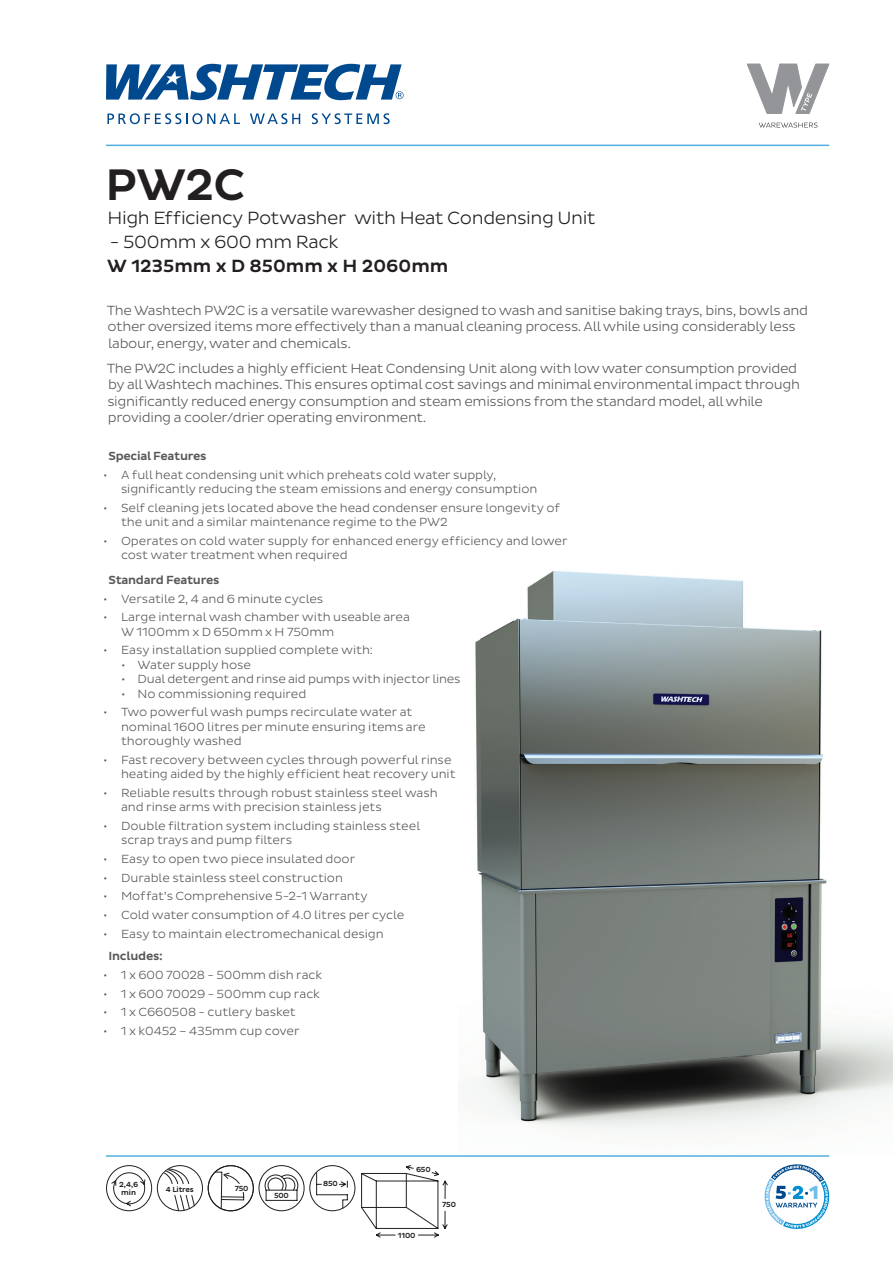
<style>
.page{position:relative;width:893px;height:1263px;background:#fff}
.page>*{position:absolute;margin:0;border:0;box-sizing:border-box;transform-origin:0 0}
.Body_-_Neo_light_9pt{font:500 45px "Pluto Sans";color:#231f20}
.Body_-_Neo_light_9pt-2{font:300 18px "Pluto Sans";letter-spacing:-.025em;color:#231f20}
.Body_-_Neo_light_9pt-3{font:500 18px "Pluto Sans";color:#231f20}
.Body_-_Neo_light_9pt-4{font:300 13.5px/16.5px "Pluto Sans";letter-spacing:-.025em;color:#57585a}
.Body_-_Neo_light_9pt-5{font:300 12px/14.4px "Pluto Sans";letter-spacing:-.005em;color:#57585a}
.Body_-_Neo_light_11p{font:300 12px "Pluto Sans";letter-spacing:-.005em;color:#57585a}
.Body_-_Neo_light_9pt-6{font:500 12px "Pluto Sans";letter-spacing:-.025em;color:#57585a}
.Body_-_Neo_light_11p-2{font:500 12px "Pluto Sans";letter-spacing:-.02em;color:#57585a}
.t1{font:500 7.5px "Pluto Sans";letter-spacing:-.03em;color:#231f20}
</style>
<div class="page">
<img style="left:468px;top:571px;width:425px;height:562px">
<svg style="left:107px;top:113px;width:133px;height:11px"></svg>
<svg style="left:250px;top:113px;width:50px;height:11px"></svg>
<svg style="left:312px;top:113px;width:78px;height:11px"></svg>
<svg style="left:106px;top:64px;width:298px;height:36px"></svg>
<hr style="left:106px;top:1155px;width:723px;height:2px;background:#52afdf">
<hr style="left:106px;top:145px;width:723px;height:1px;background:#52afdf">
<svg style="left:764px;top:1164px;width:66px;height:65px"></svg>
<svg style="left:746px;top:64px;width:84px;height:50px"></svg>
<svg style="left:759px;top:123px;width:58px;height:5px"></svg>
<div style="left:106px;top:1165px;width:46px;height:46px;border:1px solid #231f20;border-radius:50%"></div>
<svg style="left:110px;top:1172px;width:36px;height:35px"></svg>
<svg style="left:158px;top:1166px;width:39px;height:45px"></svg>
<div style="left:157px;top:1165px;width:46px;height:46px;border:1px solid #231f20;border-radius:50%"></div>
<div style="left:207px;top:1165px;width:47px;height:46px;border:1px solid #231f20;border-radius:50%"></div>
<svg style="left:211px;top:1171px;width:34px;height:40px"></svg>
<svg style="left:258px;top:1165px;width:190px;height:73px"></svg>
<div style="left:361px;top:1173px;width:46px;height:35px;border:1px solid #231f20"></div>
<p class="Body_-_Neo_light_9pt" style="left:106px;top:159px;width:141px">PW2C</p>
<p class="Body_-_Neo_light_9pt-2" style="left:108px;top:207px;width:489px">High Efficiency Potwasher with Heat Condensing Unit</p>
<p class="Body_-_Neo_light_9pt-2" style="left:110px;top:231px;width:230px">- 500mm x 600 mm Rack</p>
<p class="Body_-_Neo_light_9pt-3" style="left:107px;top:255px;width:343px">W 1235mm x D 850mm x H 2060mm</p>
<p class="Body_-_Neo_light_9pt-4" style="left:107px;top:302px;width:703px">The Washtech PW2C is a versatile warewasher designed to wash and sanitise baking trays, bins, bowls and other oversized items more effectively than a manual cleaning process. All while using considerably less labour, energy, water and chemicals.</p>
<p class="Body_-_Neo_light_9pt-4" style="left:107px;top:360px;width:695px">The PW2C includes a highly efficient Heat Condensing Unit along with low water consumption provided by all Washtech machines. This ensures optimal cost savings and minimal environmental impact through significantly reduced energy consumption and steam emissions from the standard model, all while providing a cooler/drier operating environment.</p>
<p class="Body_-_Neo_light_9pt-6" style="left:109px;top:449px;width:99px">Special Features</p>
<p class="Body_-_Neo_light_9pt-5" style="left:121px;top:467px;width:418px;text-indent:-18px">• A full heat condensing unit which preheats cold water supply, significantly reducing the steam emissions and energy consumption</p>
<p class="Body_-_Neo_light_9pt-5" style="left:121px;top:500px;width:440px;text-indent:-18px">• Self cleaning jets located above the head condenser ensure longevity of the unit and a similar maintenance regime to the PW2</p>
<p class="Body_-_Neo_light_9pt-5" style="left:121px;top:533px;width:448px;text-indent:-18px">• Operates on cold water supply for enhanced energy efficiency and lower cost water treatment when required</p>
<p class="Body_-_Neo_light_9pt-6" style="left:109px;top:573px;width:112px">Standard Features</p>
<p class="Body_-_Neo_light_9pt-5" style="left:103px;top:591px;width:222px">• Versatile 2, 4 and 6 minute cycles</p>
<p class="Body_-_Neo_light_9pt-5" style="left:121px;top:610px;width:291px;text-indent:-18px">• Large internal wash chamber with useable area<br>W 1100mm x D 650mm x H 750mm</p>
<p class="Body_-_Neo_light_9pt-5" style="left:103px;top:643px;width:271px">• Easy installation supplied complete with:</p>
<p class="Body_-_Neo_light_9pt-5" style="left:121px;top:658px;width:132px">• Water supply hose</p>
<p class="Body_-_Neo_light_9pt-5" style="left:121px;top:672px;width:341px">• Dual detergent and rinse aid pumps with injector lines</p>
<p class="Body_-_Neo_light_9pt-5" style="left:121px;top:686px;width:187px">• No commissioning required</p>
<p class="Body_-_Neo_light_9pt-5" style="left:121px;top:705px;width:306px;text-indent:-18px">• Two powerful wash pumps recirculate water at nominal 1600 litres per minute ensuring items are thoroughly washed</p>
<p class="Body_-_Neo_light_9pt-5" style="left:121px;top:752px;width:336px;text-indent:-18px">• Fast recovery between cycles through powerful rinse heating aided by the highly efficient heat recovery unit</p>
<p class="Body_-_Neo_light_9pt-5" style="left:121px;top:786px;width:318px;text-indent:-18px">• Reliable results through robust stainless steel wash and rinse arms with precision stainless jets</p>
<p class="Body_-_Neo_light_9pt-5" style="left:121px;top:819px;width:301px;text-indent:-18px">• Double filtration system including stainless steel scrap trays and pump filters</p>
<p class="Body_-_Neo_light_9pt-5" style="left:103px;top:852px;width:254px">• Easy to open two piece insulated door</p>
<p class="Body_-_Neo_light_9pt-5" style="left:103px;top:870px;width:241px">• Durable stainless steel construction</p>
<p class="Body_-_Neo_light_9pt-5" style="left:103px;top:889px;width:266px">• Moffat’s Comprehensive 5-2-1 Warranty</p>
<p class="Body_-_Neo_light_9pt-5" style="left:103px;top:908px;width:303px">• Cold water consumption of 4.0 litres per cycle</p>
<p class="Body_-_Neo_light_9pt-5" style="left:103px;top:926px;width:282px">• Easy to maintain electromechanical design</p>
<p class="Body_-_Neo_light_11p-2" style="left:108px;top:949px;width:56px">Includes:</p>
<p class="Body_-_Neo_light_11p" style="left:103px;top:968px;width:221px">• 1 x 600 70028 - 500mm dish rack</p>
<p class="Body_-_Neo_light_11p" style="left:103px;top:987px;width:218px">• 1 x 600 70029 - 500mm cup rack</p>
<p class="Body_-_Neo_light_11p" style="left:103px;top:1005px;width:194px">• 1 x C660508 - cutlery basket</p>
<p class="Body_-_Neo_light_11p" style="left:103px;top:1024px;width:198px">• 1 x k0452 – 435mm cup cover</p>
<p class="t1" style="left:119px;top:1180px;width:21px">2,4,6</p>
<p class="t1" style="left:121px;top:1188px;width:17px">min</p>
<p class="t1" style="left:166px;top:1185px;width:29px">4 Litres</p>
<p class="t1" style="left:235px;top:1184px;width:15px">750</p>
<p class="t1" style="left:274px;top:1191px;width:16px">500</p>
<p class="t1" style="left:323px;top:1180px;width:16px">850</p>
<p class="t1" style="left:416px;top:1165px;width:16px">650</p>
<p class="t1" style="left:398px;top:1231px;width:19px">1100</p>
<p class="t1" style="left:442px;top:1200px;width:15px">750</p>
</div>
